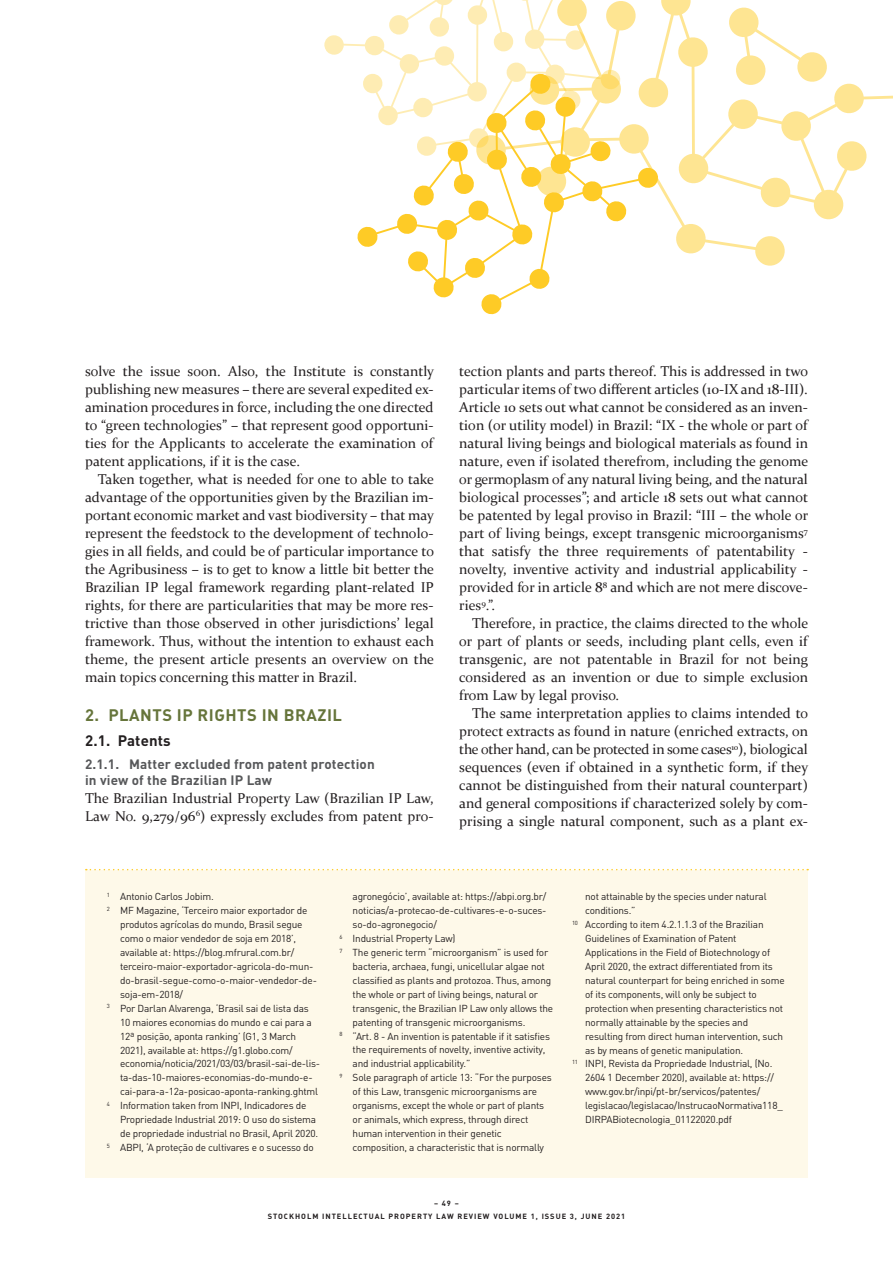
<style>
.page{position:relative;width:893px;height:1263px;background:#fff}
.page>*{position:absolute;margin:0;border:0;box-sizing:border-box;transform-origin:0 0}
.t1{font:700 16.5px "DIN";letter-spacing:.03em;color:#66753b}
.t2{font:700 15px "DIN";letter-spacing:.01em;color:#231f20}
.t3{font:14.25px/18px "Constantia";color:#231f20;text-align:justify}
.t4{font:700 13.5px/16.5px "DIN";letter-spacing:.01em;color:#57585a}
.t5{font:10.05px "DIN";letter-spacing:-.02em;color:#231f20}
.t6{font:700 7.5px/13.5px "DIN";letter-spacing:.13em;color:#231f20;text-align:center}
</style>
<div class="page">
<div style="left:85px;top:870px;width:723px;height:308px;background:#fef9e9"></div>
<svg style="left:86px;top:869px;width:722px;height:1px"></svg>
<svg style="left:324px;top:0;width:569px;height:315px"></svg>
<p class="t3" style="left:85px;top:362px;width:350px">solve the issue soon. Also, the Institute is constantly publishing new measures – there are several expedited ex&shy;amination procedures in force, including the one directed to “green technologies” – that represent good opportuni&shy;ties for the Applicants to accelerate the examination of patent applications, if it is the case.</p>
<p class="t3" style="left:85px;top:470px;width:351px;text-indent:13px">Taken together, what is needed for one to able to take advantage of the opportunities given by the Brazilian im&shy;portant economic market and vast biodiversity – that may represent the feedstock to the development of technolo&shy;gies in all fields, and could be of particular importance to the Agribusiness – is to get to know a little bit better the Brazilian IP legal framework regarding plant-related IP rights, for there are particularities that may be more res&shy;trictive than those observed in other jurisdictions’ legal framework. Thus, without the intention to exhaust each theme, the present article presents an overview on the main topics concerning this matter in Brazil.</p>
<p class="t1" style="left:85px;top:705px;width:258px">2. PLANTS IP RIGHTS IN BRAZIL</p>
<p class="t2" style="left:85px;top:731px;width:87px">2.1. Patents</p>
<p class="t4" style="left:85px;top:755px;width:291px">2.1.1. Matter excluded from patent protection in view of the Brazilian IP Law</p>
<p class="t3" style="left:85px;top:789px;width:350px">The Brazilian Industrial Property Law (Brazilian IP Law,<br>Law No. 9,279/96<sup>6</sup>) expressly excludes from patent pro-</p>
<p class="t3" style="left:459px;top:362px;width:351px">tection plants and parts thereof. This is addressed in two particular items of two different articles (10-IX and 18-III).<br>Article 10 sets out what cannot be considered as an inven&shy;tion (or utility model) in Brazil: “IX - the whole or part of natural living beings and biological materials as found in nature, even if isolated therefrom, including the genome or germoplasm of any natural living being, and the natural biological processes”; and article 18 sets out what cannot be patented by legal proviso in Brazil: “III – the whole or part of living beings, except transgenic microorganisms<sup>7 </sup>that satisfy the three requirements of patentability - novelty, inventive activity and industrial applicability - provided for in article 8<sup>8</sup> and which are not mere discove&shy;ries<sup>9</sup>.”.</p>
<p class="t3" style="left:459px;top:614px;width:351px;text-indent:13px">Therefore, in practice, the claims directed to the whole or part of plants or seeds, including plant cells, even if transgenic, are not patentable in Brazil for not being considered as an invention or due to simple exclusion from Law by legal proviso.</p>
<p class="t3" style="left:459px;top:704px;width:351px;text-indent:13px">The same interpretation applies to claims intended to protect extracts as found in nature (enriched extracts, on the other hand, can be protected in some cases<sup>10</sup>), biological sequences (even if obtained in a synthetic form, if they cannot be distinguished from their natural counterpart) and general compositions if characterized solely by com&shy;prising a single natural component, such as a plant ex-</p>
<p class="t5" style="left:107px;top:890px;width:108px"><sup>1</sup> Antonio Carlos Jobim.</p>
<p class="t5" style="left:107px;top:904px;width:202px"><sup>2</sup> MF Magazine, ‘Terceiro maior exportador de</p>
<p class="t5" style="left:120px;top:918px;width:184px">produtos agrícolas do mundo, Brasil segue</p>
<p class="t5" style="left:120px;top:932px;width:178px">como o maior vendedor de soja em 2018’,</p>
<p class="t5" style="left:120px;top:946px;width:176px">available at: https://blog.mfrural.com.br/</p>
<p class="t5" style="left:120px;top:960px;width:195px">terceiro-maior-exportador-agricola-do-mun-</p>
<p class="t5" style="left:120px;top:974px;width:198px">do-brasil-segue-como-o-maior-vendedor-de-</p>
<p class="t5" style="left:120px;top:988px;width:64px">soja-em-2018/</p>
<p class="t5" style="left:107px;top:1002px;width:203px"><sup>3</sup> Por Darlan Alvarenga, ‘Brasil sai de lista das</p>
<p class="t5" style="left:120px;top:1016px;width:193px">10 maiores economias do mundo e cai para a</p>
<p class="t5" style="left:120px;top:1030px;width:178px">12ª posição, aponta ranking’ (G1, 3 March</p>
<p class="t5" style="left:120px;top:1043px;width:174px">2021), available at: https://g1.globo.com/</p>
<p class="t5" style="left:120px;top:1057px;width:201px">economia/noticia/2021/03/03/brasil-sai-de-lis-</p>
<p class="t5" style="left:120px;top:1071px;width:194px">ta-das-10-maiores-economias-do-mundo-e-</p>
<p class="t5" style="left:120px;top:1085px;width:200px">cai-para-a-12a-posicao-aponta-ranking.ghtml</p>
<p class="t5" style="left:107px;top:1099px;width:201px"><sup>4</sup> Information taken from INPI, Indicadores de</p>
<p class="t5" style="left:120px;top:1113px;width:198px">Propriedade Industrial 2019: O uso do sistema</p>
<p class="t5" style="left:120px;top:1127px;width:200px">de propriedade industrial no Brasil, April 2020.</p>
<p class="t5" style="left:107px;top:1141px;width:208px"><sup>5</sup> ABPI, ‘A proteção de cultivares e o sucesso do</p>
<p class="t5" style="left:353px;top:890px;width:195px">agronegócio’, available at: https://abpi.org.br/</p>
<p class="t5" style="left:353px;top:904px;width:195px">noticias/a-protecao-de-cultivares-e-o-suces-</p>
<p class="t5" style="left:353px;top:918px;width:86px">so-do-agronegocio/</p>
<p class="t5" style="left:339px;top:932px;width:118px"><sup>6</sup> Industrial Property Law)</p>
<p class="t5" style="left:339px;top:946px;width:210px"><sup>7</sup> The generic term “microorganism” is used for</p>
<p class="t5" style="left:353px;top:960px;width:194px">bacteria, archaea, fungi, unicellular algae not</p>
<p class="t5" style="left:353px;top:974px;width:200px">classified as plants and protozoa. Thus, among</p>
<p class="t5" style="left:353px;top:988px;width:187px">the whole or part of living beings, natural or</p>
<p class="t5" style="left:353px;top:1002px;width:202px">transgenic, the Brazilian IP Law only allows the</p>
<p class="t5" style="left:353px;top:1016px;width:174px">patenting of transgenic microorganisms.</p>
<p class="t5" style="left:339px;top:1030px;width:212px"><sup>8</sup> “Art. 8 - An invention is patentable if it satisfies</p>
<p class="t5" style="left:353px;top:1043px;width:194px">the requirements of novelty, inventive activity,</p>
<p class="t5" style="left:353px;top:1057px;width:119px">and industrial applicability.”</p>
<p class="t5" style="left:339px;top:1071px;width:214px"><sup>9</sup> Sole paragraph of article 13: “For the purposes</p>
<p class="t5" style="left:353px;top:1085px;width:186px">of this Law, transgenic microorganisms are</p>
<p class="t5" style="left:353px;top:1099px;width:193px">organisms, except the whole or part of plants</p>
<p class="t5" style="left:353px;top:1113px;width:177px">or animals, which express, through direct</p>
<p class="t5" style="left:353px;top:1127px;width:151px">human intervention in their genetic</p>
<p class="t5" style="left:353px;top:1141px;width:193px">composition, a characteristic that is normally</p>
<p class="t5" style="left:585px;top:890px;width:183px">not attainable by the species under natural</p>
<p class="t5" style="left:585px;top:904px;width:52px">conditions.”</p>
<p class="t5" style="left:572px;top:918px;width:193px"><sup>10</sup> According to item 4.2.1.1.3 of the Brazilian</p>
<p class="t5" style="left:585px;top:932px;width:153px">Guidelines of Examination of Patent</p>
<p class="t5" style="left:585px;top:946px;width:187px">Applications in the Field of Biotechnology of</p>
<p class="t5" style="left:585px;top:960px;width:189px">April 2020, the extract differentiated from its</p>
<p class="t5" style="left:585px;top:974px;width:201px">natural counterpart for being enriched in some</p>
<p class="t5" style="left:585px;top:988px;width:173px">of its components, will only be subject to</p>
<p class="t5" style="left:585px;top:1002px;width:200px">protection when presenting characteristics not</p>
<p class="t5" style="left:585px;top:1016px;width:164px">normally attainable by the species and</p>
<p class="t5" style="left:585px;top:1030px;width:200px">resulting from direct human intervention, such</p>
<p class="t5" style="left:585px;top:1043px;width:160px">as by means of genetic manipulation.</p>
<p class="t5" style="left:572px;top:1057px;width:202px"><sup>11</sup> INPI, Revista da Propriedade Industrial, (No.</p>
<p class="t5" style="left:585px;top:1071px;width:190px">2604 1 December 2020), available at: https://</p>
<p class="t5" style="left:585px;top:1085px;width:177px">www.gov.br/inpi/pt-br/servicos/patentes/</p>
<p class="t5" style="left:585px;top:1099px;width:199px">legislacao/legislacao/InstrucaoNormativa118_</p>
<p class="t5" style="left:585px;top:1113px;width:148px">DIRPABiotecnologia_01122020.pdf</p>
<p class="t6" style="left:268px;top:1196px;width:359px">– 49 –<br>STOCKHOLM INTELLECTUAL PROPERTY LAW REVIEW VOLUME 1, ISSUE 3, JUNE 2021</p>
</div>
